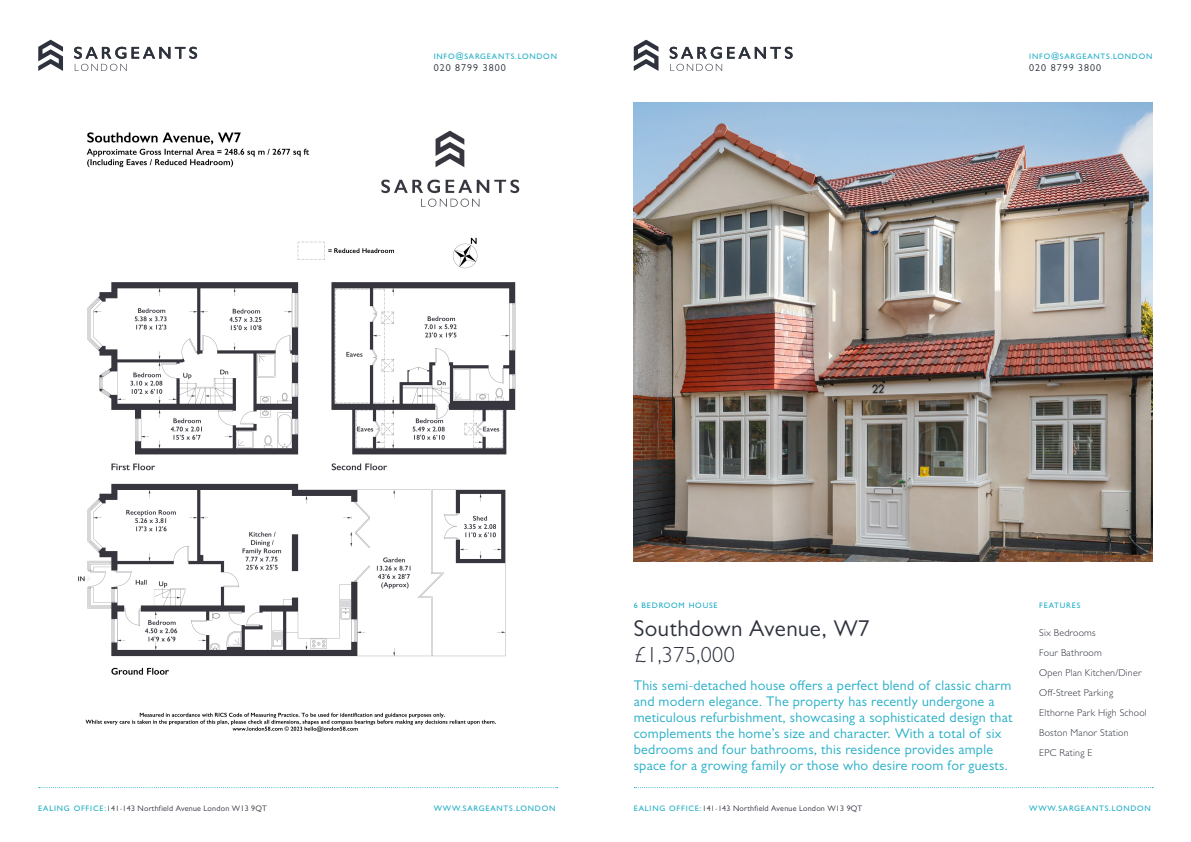
<style>
.page{position:relative;width:1191px;height:842px;background:#fff}
.page>*{position:absolute;margin:0;border:0;box-sizing:border-box;transform-origin:0 0}
.t1{font:23px "Gill Sans MT Pro";letter-spacing:.02em;color:#2e323d}
.t2{font:300 22px "Gill Sans MT Std";letter-spacing:.02em;color:#2e323d}
.t3{font:14px/16px "Gill Sans MT Pro";letter-spacing:.02em;color:#20adc6}
.t4{font:300 10px "Gill Sans MT Std";letter-spacing:.02em;color:#2e323d}
.t5{font:10px "Gill Sans MT Pro";letter-spacing:.1em;color:#2e323d}
.t6{font:500 8px "Gill Sans MT Std";letter-spacing:.1em;color:#20adc6}
.t7{font:8px "Gill Sans MT Pro";letter-spacing:.03em;color:#2e323d}
.s1{font-family:"Gill Sans MT Std";font-weight:500;color:#20adc6}
</style>
<div class="page">
<svg style="left:634px;top:40px;width:24px;height:31px"></svg>
<svg style="left:669px;top:47px;width:123px;height:24px"></svg>
<svg style="left:634px;top:787px;width:519px;height:1px"></svg>
<svg style="left:38px;top:40px;width:25px;height:31px"></svg>
<svg style="left:74px;top:47px;width:123px;height:24px"></svg>
<svg style="left:39px;top:787px;width:519px;height:1px"></svg>
<img style="left:634px;top:102px;width:518px;height:459px">
<img style="left:78px;top:130px;width:442px;height:602px">
<p class="t6" style="left:434px;top:51px;width:125px">INFO@SARGEANTS.LONDON</p>
<p class="t5" style="left:434px;top:61px;width:73px">020 8799 3800</p>
<p class="t6" style="left:1029px;top:51px;width:125px">INFO@SARGEANTS.LONDON</p>
<p class="t5" style="left:1029px;top:61px;width:73px">020 8799 3800</p>
<p class="t7" style="left:38px;top:803px;width:230px"><span class="s1">EALING OFFICE:</span>141-143 Northfield Avenue London W13 9QT</p>
<p class="t6" style="left:634px;top:601px;width:85px">6 BEDROOM HOUSE</p>
<p class="t1" style="left:634px;top:615px;width:237px">Southdown Avenue, W7</p>
<p class="t2" style="left:634px;top:642px;width:102px">£1,375,000</p>
<p class="t3" style="left:634px;top:677px;width:380px">This semi-detached house offers a perfect blend of classic charm and modern elegance. The property has recently undergone a meticulous refurbishment, showcasing a sophisticated design that complements the home’s size and character. With a total of six bedrooms and four bathrooms, this residence provides ample space for a growing family or those who desire room for guests.</p>
<p class="t6" style="left:434px;top:803px;width:123px">WWW.SARGEANTS.LONDON</p>
<p class="t7" style="left:634px;top:803px;width:230px"><span class="s1">EALING OFFICE:</span>141-143 Northfield Avenue London W13 9QT</p>
<p class="t6" style="left:1039px;top:601px;width:43px">FEATURES</p>
<p class="t4" style="left:1039px;top:627px;width:58px">Six Bedrooms</p>
<p class="t4" style="left:1039px;top:647px;width:64px">Four Bathroom</p>
<p class="t4" style="left:1039px;top:667px;width:104px">Open Plan Kitchen/Diner</p>
<p class="t4" style="left:1039px;top:687px;width:75px">Off-Street Parking</p>
<p class="t4" style="left:1039px;top:707px;width:109px">Elthorne Park High School</p>
<p class="t4" style="left:1039px;top:727px;width:91px">Boston Manor Station</p>
<p class="t4" style="left:1039px;top:747px;width:55px">EPC Rating E</p>
<p class="t6" style="left:1029px;top:803px;width:123px">WWW.SARGEANTS.LONDON</p>
</div>
